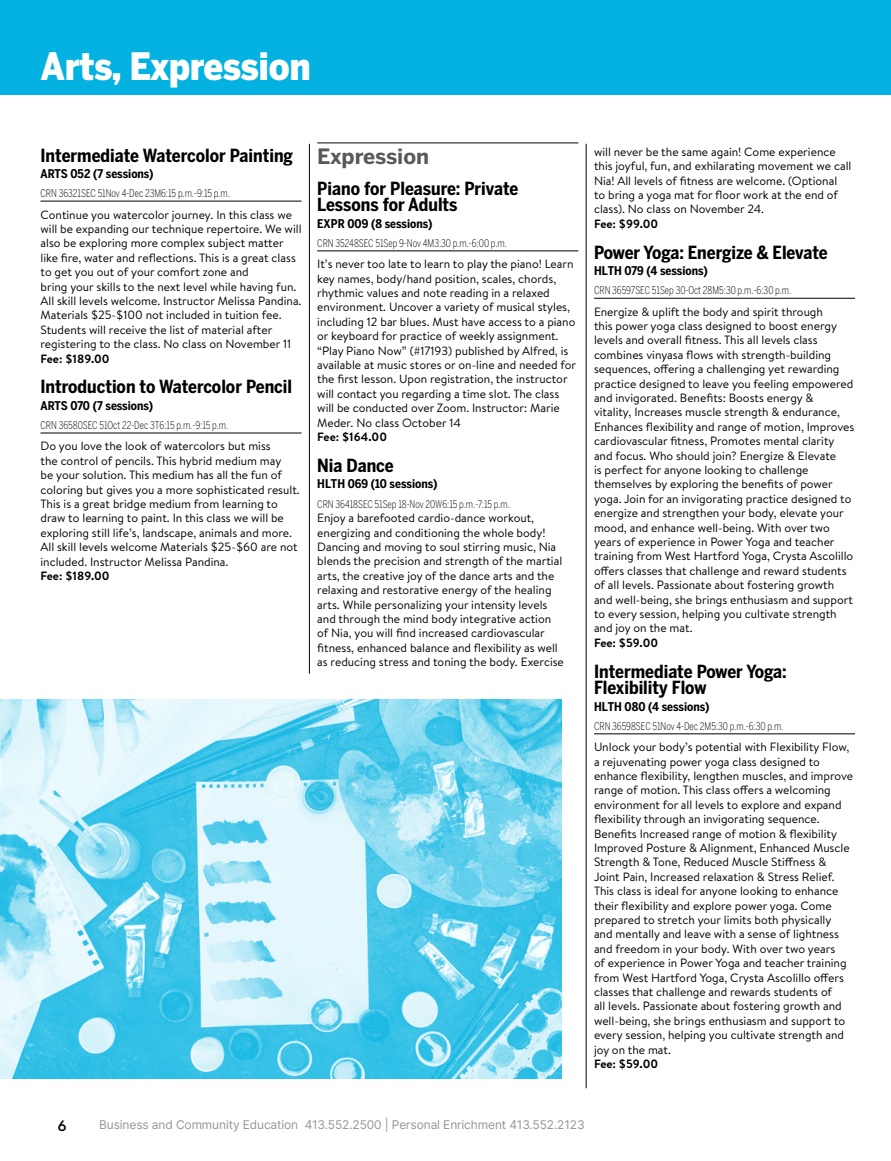
<style>
.page{position:relative;width:891px;height:1161px;background:#fff}
.page>*{position:absolute;margin:0;border:0;box-sizing:border-box;transform-origin:0 0}
.t1{font:900 37.5px "Benton Sans";letter-spacing:-.01em;color:#fff;scale:.9 1}
.t2{font:700 21px "Benton Sans";color:#58595b}
.t3{font:700 18px/16.5px "Benton Sans Cond";color:#000}
.t4{font:500 15px "Mark Pro";color:#000}
.t5{font:12px/14.4px "Brandon Text";color:#000}
.t6{font:700 12px "Benton Sans Cond";color:#000}
.t7{font:12px "Inter";letter-spacing:-.01em;color:#939598}
.t8{font:700 12px "Brandon Text";color:#000}
.t9{font:300 10.5px "Benton Sans Cond";color:#000;scale:.9 1}
</style>
<div class="page">
<hr style="left:40px;top:201px;width:262px;height:1px;background:#000">
<hr style="left:40px;top:433px;width:262px;height:1px;background:#000">
<hr style="left:317px;top:142px;width:261px;height:2px;background:#58595b">
<hr style="left:317px;top:250px;width:261px;height:1px;background:#000">
<div style="left:0;top:0;width:891px;height:94px;background:#04b2e2"></div>
<hr style="left:594px;top:298px;width:261px;height:1px;background:#000">
<hr style="left:594px;top:733px;width:261px;height:1px;background:#000">
<img style="left:0;top:699px;width:561px;height:379px">
<hr style="left:309px;top:144px;width:1px;height:530px;background:#000">
<hr style="left:586px;top:144px;width:1px;height:944px;background:#000">
<h1 class="t1" style="left:40px;top:44px;width:302px">Arts, Expression</h1>
<h3 class="t3" style="left:40px;top:147px;width:254px">Intermediate Watercolor Painting</h3>
<p class="t6" style="left:40px;top:167px;width:115px">ARTS 052 (7 sessions)</p>
<p class="t9" style="left:40px;top:187px;width:212px">CRN 36321SEC 51Nov 4‑Dec 23M6:15 p.m.‑9:15 p.m.</p>
<p class="t5" style="left:40px;top:207px;width:263px">Continue you watercolor journey. In this class we will be expanding our technique repertoire. We will also be exploring more complex subject matter like fire, water and reflections. This is a great class to get you out of your comfort zone and<br>bring your skills to the next level while having fun.<br>All skill levels welcome. Instructor Melissa Pandina.<br>Materials $25‑$100 not included in tuition fee.<br>Students will receive the list of material after registering to the class. No class on November 11</p>
<p class="t8" style="left:40px;top:350px;width:71px">Fee: $189.00</p>
<h3 class="t3" style="left:40px;top:378px;width:253px">Introduction to Watercolor Pencil</h3>
<p class="t6" style="left:40px;top:399px;width:114px">ARTS 070 (7 sessions)</p>
<p class="t9" style="left:40px;top:419px;width:210px">CRN 36580SEC 51Oct 22‑Dec 3T6:15 p.m.‑9:15 p.m.</p>
<p class="t5" style="left:40px;top:439px;width:261px">Do you love the look of watercolors but miss<br>the control of pencils. This hybrid medium may<br>be your solution. This medium has all the fun of coloring but gives you a more sophisticated result.<br>This is a great bridge medium from learning to draw to learning to paint. In this class we will be exploring still life’s, landscape, animals and more.<br>All skill levels welcome Materials $25‑$60 are not included. Instructor Melissa Pandina.</p>
<p class="t8" style="left:40px;top:567px;width:71px">Fee: $189.00</p>
<h2 class="t2" style="left:317px;top:144px;width:113px">Expression</h2>
<h3 class="t3" style="left:317px;top:180px;width:203px">Piano for Pleasure: Private<br>Lessons for Adults</h3>
<p class="t6" style="left:317px;top:216px;width:117px">EXPR 009 (8 sessions)</p>
<p class="t9" style="left:317px;top:237px;width:212px">CRN 35248SEC 51Sep 9‑Nov 4M3:30 p.m.‑6:00 p.m.</p>
<p class="t5" style="left:317px;top:257px;width:260px">It’s never too late to learn to play the piano! Learn key names, body/hand position, scales, chords, rhythmic values and note reading in a relaxed environment. Uncover a variety of musical styles, including 12 bar blues. Must have access to a piano or keyboard for practice of weekly assignment. “Play Piano Now” (#17193) published by Alfred, is available at music stores or on‑line and needed for the first lesson. Upon registration, the instructor will contact you regarding a time slot. The class will be conducted over Zoom. Instructor: Marie Meder. No class October 14</p>
<p class="t8" style="left:317px;top:429px;width:71px">Fee: $164.00</p>
<h3 class="t3" style="left:317px;top:457px;width:78px">Nia Dance</h3>
<p class="t6" style="left:317px;top:477px;width:122px">HLTH 069 (10 sessions)</p>
<p class="t9" style="left:317px;top:498px;width:216px">CRN 36418SEC 51Sep 18‑Nov 20W6:15 p.m.‑7:15 p.m.</p>
<p class="t5" style="left:317px;top:510px;width:248px">Enjoy a barefooted cardio‑dance workout, energizing and conditioning the whole body!<br>Dancing and moving to soul stirring music, Nia blends the precision and strength of the martial arts, the creative joy of the dance arts and the relaxing and restorative energy of the healing arts. While personalizing your intensity levels and through the mind body integrative action of Nia, you will find increased cardiovascular fitness, enhanced balance and flexibility as well as reducing stress and toning the body. Exercise</p>
<p class="t5" style="left:594px;top:144px;width:259px">will never be the same again! Come experience this joyful, fun, and exhilarating movement we call Nia! All levels of fitness are welcome. (Optional<br>to bring a yoga mat for floor work at the end of class). No class on November 24.</p>
<p class="t8" style="left:594px;top:215px;width:66px">Fee: $99.00</p>
<h3 class="t3" style="left:594px;top:244px;width:235px">Power Yoga: Energize &amp; Elevate</h3>
<p class="t6" style="left:594px;top:264px;width:115px">HLTH 079 (4 sessions)</p>
<p class="t9" style="left:594px;top:285px;width:221px">CRN 36597SEC 51Sep 30‑Oct 28M5:30 p.m.‑6:30 p.m.</p>
<p class="t5" style="left:594px;top:304px;width:262px">Energize &amp; uplift the body and spirit through<br>this power yoga class designed to boost energy levels and overall fitness. This all levels class combines vinyasa flows with strength-building sequences, offering a challenging yet rewarding practice designed to leave you feeling empowered and invigorated. Benefits: Boosts energy &amp;<br>vitality, Increases muscle strength &amp; endurance, Enhances flexibility and range of motion, Improves cardiovascular fitness, Promotes mental clarity and focus. Who should join? Energize &amp; Elevate<br>is perfect for anyone looking to challenge themselves by exploring the benefits of power yoga. Join for an invigorating practice designed to energize and strengthen your body, elevate your mood, and enhance well-being. With over two years of experience in Power Yoga and teacher training from West Hartford Yoga, Crysta Ascolillo offers classes that challenge and reward students of all levels. Passionate about fostering growth and well-being, she brings enthusiasm and support to every session, helping you cultivate strength and joy on the mat.</p>
<p class="t8" style="left:594px;top:634px;width:66px">Fee: $59.00</p>
<h3 class="t3" style="left:594px;top:663px;width:194px">Intermediate Power Yoga:<br>Flexibility Flow</h3>
<p class="t6" style="left:594px;top:699px;width:117px">HLTH 080 (4 sessions)</p>
<p class="t9" style="left:594px;top:720px;width:212px">CRN 36598SEC 51Nov 4‑Dec 2M5:30 p.m.‑6:30 p.m.</p>
<p class="t5" style="left:594px;top:739px;width:261px">Unlock your body’s potential with Flexibility Flow, a rejuvenating power yoga class designed to enhance flexibility, lengthen muscles, and improve range of motion. This class offers a welcoming environment for all levels to explore and expand flexibility through an invigorating sequence.<br>Benefits Increased range of motion &amp; flexibility Improved Posture &amp; Alignment, Enhanced Muscle Strength &amp; Tone, Reduced Muscle Stiffness &amp; Joint Pain, Increased relaxation &amp; Stress Relief.<br>This class is ideal for anyone looking to enhance their flexibility and explore power yoga. Come prepared to stretch your limits both physically and mentally and leave with a sense of lightness and freedom in your body. With over two years<br>of experience in Power Yoga and teacher training from West Hartford Yoga, Crysta Ascolillo offers classes that challenge and rewards students of<br>all levels. Passionate about fostering growth and well-being, she brings enthusiasm and support to every session, helping you cultivate strength and joy on the mat.</p>
<p class="t8" style="left:594px;top:1056px;width:66px">Fee: $59.00</p>
<p class="t4" style="left:58px;top:1115px;width:10px">6</p>
<p class="t7" style="left:99px;top:1116px;width:487px">Business and Community Education 413.552.2500 | Personal Enrichment 413.552.2123</p>
</div>
